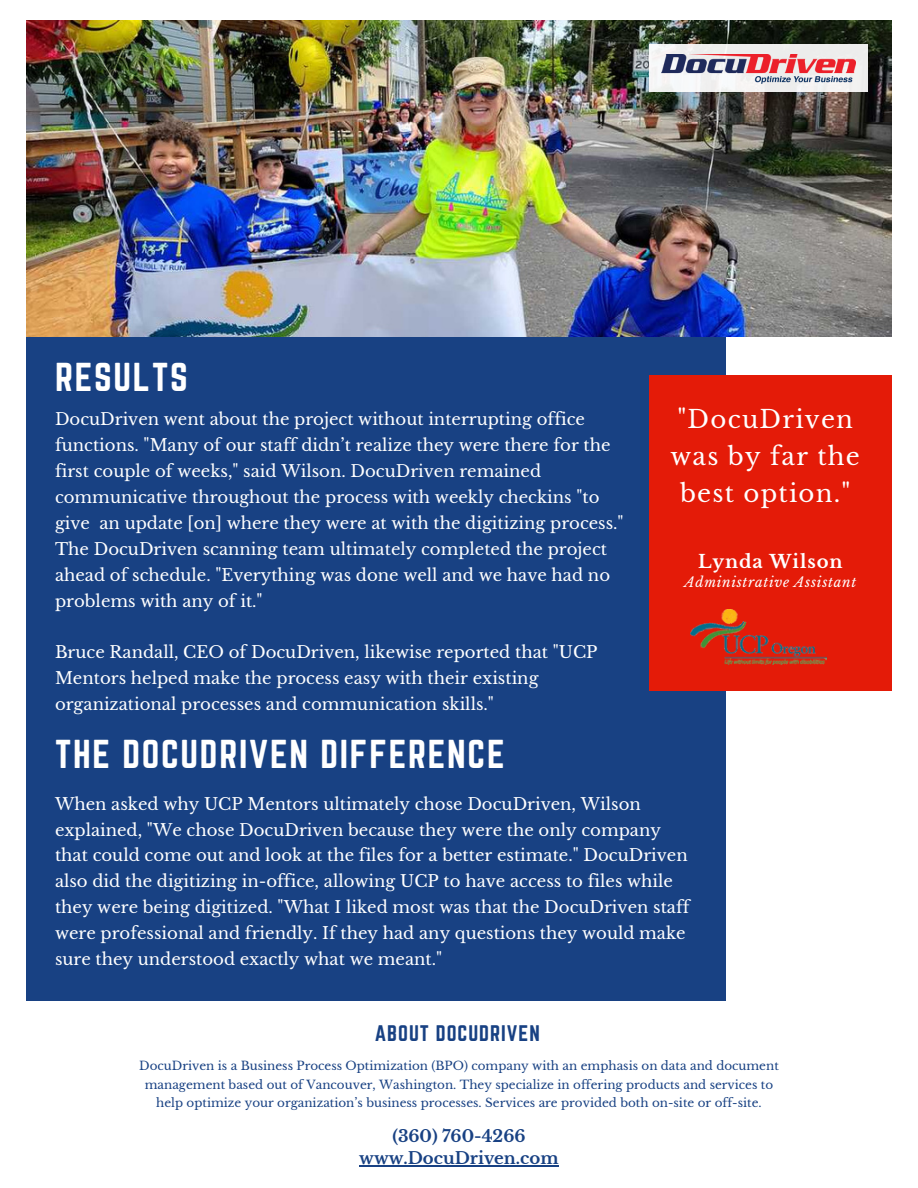
<style>
.page{position:relative;width:918px;height:1188px;background:#fff}
.page>*{position:absolute;margin:0;border:0;box-sizing:border-box;transform-origin:0 0}
.t1{font:35.25px "Norwester";letter-spacing:.05em;color:#fff}
.t2{font:24.45px/37.2px "Libre Baskerville";letter-spacing:.05em;color:#fff;text-align:center}
.t3{font:19.8px "Norwester";letter-spacing:.05em;color:#184183}
.t4{font:700 18px "Libre Baskerville";letter-spacing:.05em;color:#fff}
.t5{font:16.5px/25.8px "Libre Baskerville";color:#fff}
.t6{font:700 16.5px/22.5px "Libre Baskerville";color:#184183;text-align:center}
.t7{font:italic 13.5px "Libre Baskerville";letter-spacing:.05em;color:#fff}
.t8{font:11.85px/18.9px "Libre Baskerville";color:#184183;text-align:center}
</style>
<div class="page">
<div style="left:26px;top:310px;width:700px;height:691px;background:#184183"></div>
<img style="left:26px;top:21px;width:865px;height:316px">
<div style="left:649px;top:375px;width:242px;height:315px;background:#e41b08"></div>
<div style="left:650px;top:45px;width:218px;height:47px;background:linear-gradient(to right,#f2f3f2,#ededec)"></div>
<img style="left:662px;top:54px;width:193px;height:32px">
<img style="left:691px;top:609px;width:136px;height:56px">
<hr style="left:359px;top:1165px;width:200px;height:1px;background:#184183">
<h1 class="t1" style="left:55px;top:355px;width:134px">RESULTS</h1>
<p class="t5" style="left:55px;top:407px;width:570px">DocuDriven went about the project without interrupting office functions. "Many of our staff didn’t realize they were there for the first couple of weeks," said Wilson. DocuDriven remained communicative throughout the process with weekly checkins "to give an update [on] where they were at with the digitizing process." The DocuDriven scanning team ultimately completed the project ahead of schedule. "Everything was done well and we have had no problems with any of it."</p>
<p class="t5" style="left:55px;top:640px;width:544px">Bruce Randall, CEO of DocuDriven, likewise reported that "UCP<br>Mentors helped make the process easy with their existing organizational processes and communication skills."</p>
<h1 class="t1" style="left:55px;top:733px;width:451px">THE DOCUDRIVEN DIFFERENCE</h1>
<h2 class="t2" style="left:671px;top:400px;width:191px">"DocuDriven was by far the best option."</h2>
<p class="t4" style="left:698px;top:550px;width:146px">Lynda Wilson</p>
<p class="t7" style="left:685px;top:574px;width:173px">Administrative Assistant</p>
<p class="t5" style="left:55px;top:791px;width:636px">When asked why UCP Mentors ultimately chose DocuDriven, Wilson explained, "We chose DocuDriven because they were the only company that could come out and look at the files for a better estimate." DocuDriven also did the digitizing in-office, allowing UCP to have access to files while they were being digitized. "What I liked most was that the DocuDriven staff were professional and friendly. If they had any questions they would make sure they understood exactly what we meant."</p>
<p class="t3" style="left:375px;top:1022px;width:167px">ABOUT DOCUDRIVEN</p>
<p class="t8" style="left:139px;top:1056px;width:641px">DocuDriven is a Business Process Optimization (BPO) company with an emphasis on data and document management based out of Vancouver, Washington. They specialize in offering products and services to help optimize your organization’s business processes. Services are provided both on-site or off-site.</p>
<p class="t6" style="left:359px;top:1125px;width:201px">(360) 760-4266 www.DocuDriven.com</p>
</div>
